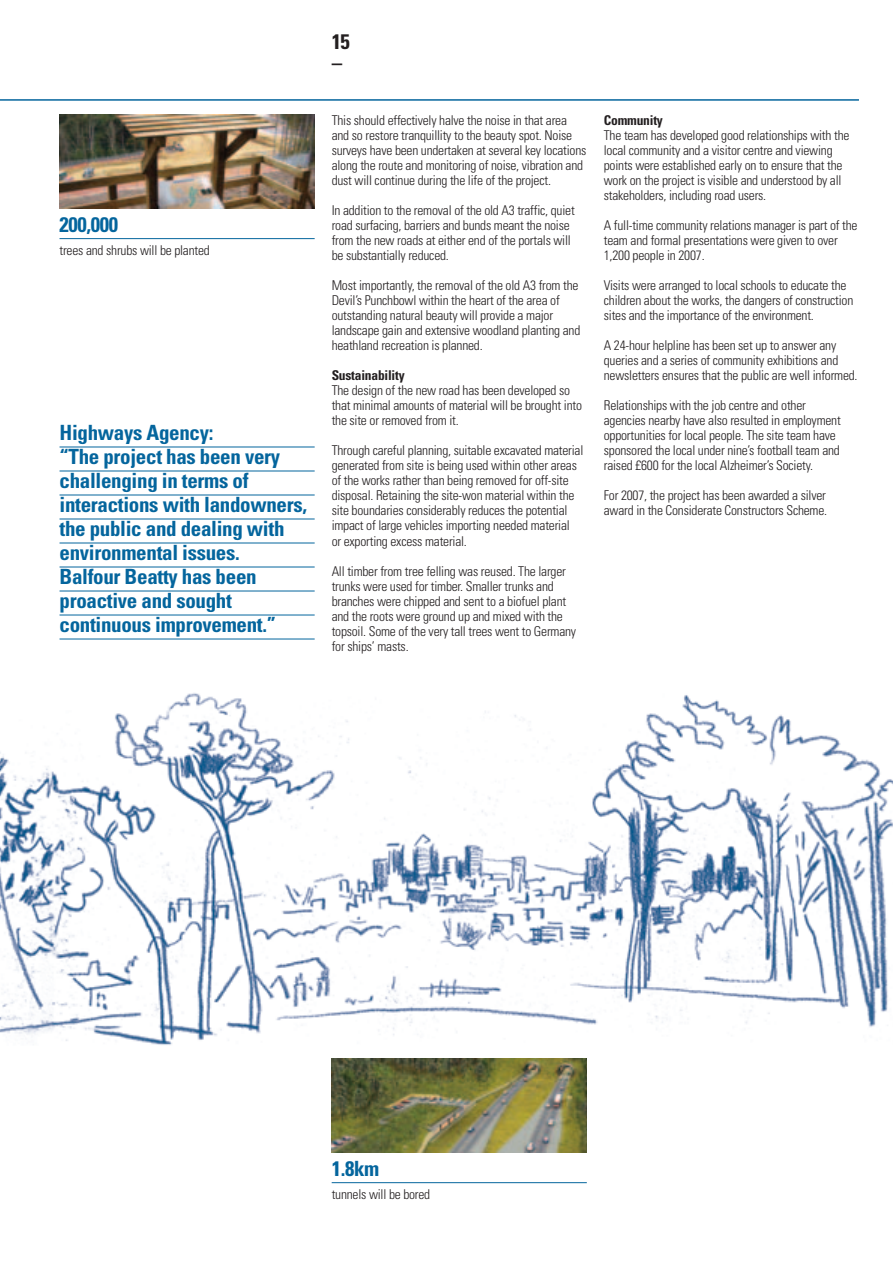
<style>
.page{position:relative;width:893px;height:1263px;background:#fff}
.page>*{position:absolute;margin:0;border:0;box-sizing:border-box;transform-origin:0 0}
.t1{font:700 condensed 21px/24px "Univers";letter-spacing:-.015em;color:#04659d}
.t2{font:700 condensed 21px/21px "Univers";color:#231f20}
.t3{font:300 condensed 13.5px/15px "Univers";letter-spacing:-.015em;color:#231f20}
.t4{font:700 condensed 13.5px "Univers";letter-spacing:-.015em;color:#231f20}
</style>
<div class="page">
<img style="left:0;top:693px;width:893px;height:374px">
<hr style="left:60px;top:447px;width:255px;height:1px;background:#04659d">
<hr style="left:60px;top:471px;width:255px;height:1px;background:#04659d">
<hr style="left:60px;top:495px;width:255px;height:1px;background:#04659d">
<hr style="left:60px;top:519px;width:255px;height:1px;background:#04659d">
<hr style="left:60px;top:543px;width:255px;height:1px;background:#04659d">
<hr style="left:60px;top:567px;width:255px;height:1px;background:#04659d">
<hr style="left:60px;top:591px;width:255px;height:1px;background:#04659d">
<hr style="left:60px;top:615px;width:255px;height:1px;background:#04659d">
<hr style="left:60px;top:639px;width:255px;height:1px;background:#04659d">
<hr style="left:0;top:99px;width:859px;height:2px;background:#04659d">
<img style="left:60px;top:115px;width:255px;height:93px">
<img style="left:332px;top:1059px;width:255px;height:93px">
<hr style="left:332px;top:1182px;width:255px;height:1px;background:#04659d">
<hr style="left:60px;top:238px;width:255px;height:1px;background:#04659d">
<h1 class="t1" style="left:60px;top:215px;width:60px">200,000</h1>
<p class="t3" style="left:60px;top:244px;width:152px">trees and shrubs will be planted</p>
<h1 class="t1" style="left:60px;top:423px;width:249px">Highways Agency:<br>“The project has been very challenging in terms of interactions with landowners, the public and dealing with environmental issues.<br>Balfour Beatty has been proactive and sought continuous improvement.”</h1>
<h1 class="t2" style="left:332px;top:33px;width:20px">15 –</h1>
<p class="t3" style="left:332px;top:115px;width:256px">This should effectively halve the noise in that area and so restore tranquillity to the beauty spot. Noise surveys have been undertaken at several key locations along the route and monitoring of noise, vibration and dust will continue during the life of the project.</p>
<p class="t3" style="left:332px;top:205px;width:245px">In addition to the removal of the old A3 traffic, quiet road surfacing, barriers and bunds meant the noise from the new roads at either end of the portals will be substantially reduced.</p>
<p class="t3" style="left:332px;top:280px;width:250px">Most importantly, the removal of the old A3 from the Devil’s Punchbowl within the heart of the area of outstanding natural beauty will provide a major landscape gain and extensive woodland planting and heathland recreation is planned.</p>
<p class="t4" style="left:332px;top:371px;width:75px">Sustainability</p>
<p class="t3" style="left:332px;top:385px;width:252px">The design of the new road has been developed so that minimal amounts of material will be brought into the site or removed from it.</p>
<p class="t3" style="left:332px;top:445px;width:253px">Through careful planning, suitable excavated material generated from site is being used within other areas of the works rather than being removed for off-site disposal. Retaining the site-won material within the site boundaries considerably reduces the potential impact of large vehicles importing needed material<br>or exporting excess material.</p>
<p class="t3" style="left:332px;top:565px;width:246px">All timber from tree felling was reused. The larger trunks were used for timber. Smaller trunks and branches were chipped and sent to a biofuel plant and the roots were ground up and mixed with the topsoil. Some of the very tall trees went to Germany for ships’ masts.</p>
<p class="t4" style="left:604px;top:116px;width:61px">Community</p>
<p class="t3" style="left:604px;top:130px;width:247px">The team has developed good relationships with the local community and a visitor centre and viewing points were established early on to ensure that the work on the project is visible and understood by all stakeholders, including road users.</p>
<p class="t3" style="left:604px;top:220px;width:255px">A full-time community relations manager is part of the team and formal presentations were given to over<br>1,200 people in 2007.</p>
<p class="t3" style="left:604px;top:280px;width:251px">Visits were arranged to local schools to educate the children about the works, the dangers of construction sites and the importance of the environment.</p>
<p class="t3" style="left:604px;top:340px;width:255px">A 24-hour helpline has been set up to answer any queries and a series of community exhibitions and newsletters ensures that the public are well informed.</p>
<p class="t3" style="left:604px;top:400px;width:238px">Relationships with the job centre and other agencies nearby have also resulted in employment opportunities for local people. The site team have sponsored the local under nine’s football team and raised £600 for the local Alzheimer’s Society.</p>
<p class="t3" style="left:604px;top:490px;width:225px">For 2007, the project has been awarded a silver award in the Considerate Constructors Scheme.</p>
<h1 class="t1" style="left:332px;top:1159px;width:49px">1.8km</h1>
<p class="t3" style="left:332px;top:1188px;width:100px">tunnels will be bored</p>
</div>
